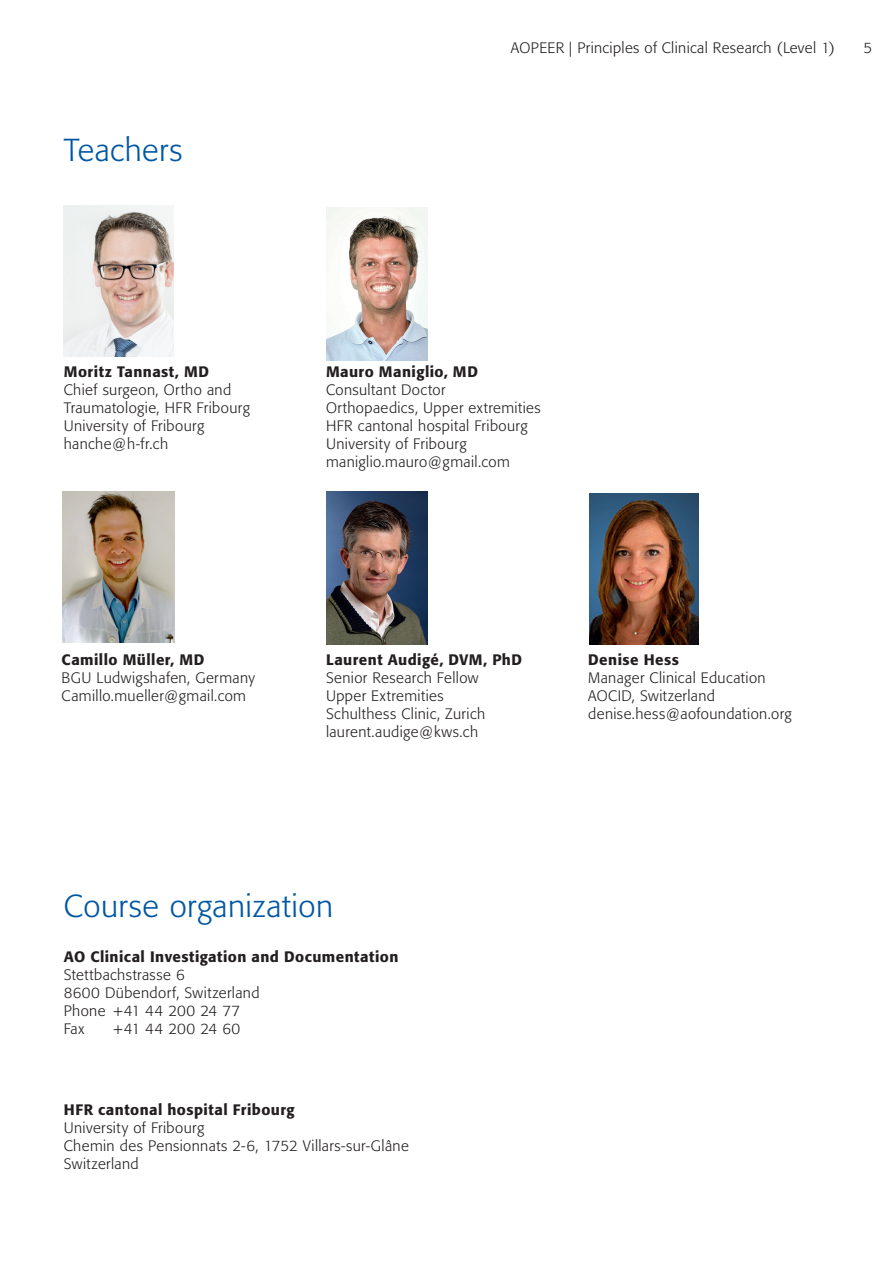
<style>
.page{position:relative;width:893px;height:1263px;background:#fff}
.page>*{position:absolute;margin:0;border:0;box-sizing:border-box;transform-origin:0 0}
.AO_Pr_Page_title{font:300 31.5px "Formata BQ";letter-spacing:.015em;color:#0157a3}
.AO_Pr_Body{font:300 15px/18px "Formata BQ";letter-spacing:.025em;color:#231f20}
.AO_Pr_Body-2{font:500 15px "Formata BQ";letter-spacing:.03em;color:#231f20}
</style>
<div class="page">
<img style="left:326px;top:207px;width:102px;height:153px">
<img style="left:326px;top:491px;width:102px;height:153px">
<img style="left:63px;top:491px;width:112px;height:151px">
<img style="left:589px;top:494px;width:109px;height:150px">
<img style="left:64px;top:206px;width:110px;height:151px">
<p class="AO_Pr_Page_title" style="left:64px;top:131px;width:120px">Teachers</p>
<p class="AO_Pr_Body" style="left:511px;top:38px;width:326px">AOPEER | Principles of Clinical Research (Level 1)</p>
<p class="AO_Pr_Body" style="left:864px;top:38px;width:10px">5</p>
<p class="AO_Pr_Body-2" style="left:64px;top:362px;width:147px">Moritz Tannast, MD</p>
<p class="AO_Pr_Body" style="left:64px;top:381px;width:188px">Chief surgeon, Ortho and<br>Traumatologie, HFR Fribourg</p>
<p class="AO_Pr_Body" style="left:64px;top:417px;width:142px">University of Fribourg</p>
<p class="AO_Pr_Body" style="left:64px;top:435px;width:106px">hanche@h-fr.ch</p>
<p class="AO_Pr_Body-2" style="left:326px;top:362px;width:153px">Mauro Maniglio, MD</p>
<p class="AO_Pr_Body" style="left:326px;top:381px;width:121px">Consultant Doctor</p>
<p class="AO_Pr_Body" style="left:326px;top:399px;width:216px">Orthopaedics, Upper extremities</p>
<p class="AO_Pr_Body" style="left:326px;top:417px;width:203px">HFR cantonal hospital Fribourg</p>
<p class="AO_Pr_Body" style="left:326px;top:435px;width:142px">University of Fribourg</p>
<p class="AO_Pr_Body" style="left:326px;top:453px;width:185px">maniglio.mauro@gmail.com</p>
<p class="AO_Pr_Body-2" style="left:62px;top:650px;width:144px">Camillo Müller, MD</p>
<p class="AO_Pr_Body" style="left:62px;top:669px;width:195px">BGU Ludwigshafen, Germany</p>
<p class="AO_Pr_Body" style="left:62px;top:687px;width:186px">Camillo.mueller@gmail.com</p>
<p class="AO_Pr_Body-2" style="left:326px;top:650px;width:198px">Laurent Audigé, DVM, PhD</p>
<p class="AO_Pr_Body" style="left:326px;top:669px;width:154px">Senior Research Fellow</p>
<p class="AO_Pr_Body" style="left:326px;top:687px;width:119px">Upper Extremities</p>
<p class="AO_Pr_Body" style="left:326px;top:705px;width:161px">Schulthess Clinic, Zurich</p>
<p class="AO_Pr_Body" style="left:326px;top:723px;width:154px">laurent.audige@kws.ch</p>
<p class="AO_Pr_Body-2" style="left:588px;top:650px;width:92px">Denise Hess</p>
<p class="AO_Pr_Body" style="left:588px;top:669px;width:179px">Manager Clinical Education</p>
<p class="AO_Pr_Body" style="left:588px;top:687px;width:128px">AOCID, Switzerland</p>
<p class="AO_Pr_Body" style="left:588px;top:705px;width:205px">denise.hess@aofoundation.org</p>
<p class="AO_Pr_Page_title" style="left:64px;top:888px;width:271px">Course organization</p>
<p class="AO_Pr_Body-2" style="left:64px;top:948px;width:336px">AO Clinical Investigation and Documentation</p>
<p class="AO_Pr_Body" style="left:64px;top:966px;width:123px">Stettbachstrasse 6</p>
<p class="AO_Pr_Body" style="left:64px;top:984px;width:197px">8600 Dübendorf, Switzerland</p>
<p class="AO_Pr_Body" style="left:64px;top:1002px;width:178px">Phone +41 44 200 24 77</p>
<p class="AO_Pr_Body" style="left:64px;top:1020px;width:22px">Fax</p>
<p class="AO_Pr_Body" style="left:113px;top:1020px;width:128px">+41 44 200 24 60</p>
<p class="AO_Pr_Body-2" style="left:64px;top:1101px;width:232px">HFR cantonal hospital Fribourg</p>
<p class="AO_Pr_Body" style="left:64px;top:1119px;width:142px">University of Fribourg</p>
<p class="AO_Pr_Body" style="left:64px;top:1137px;width:347px">Chemin des Pensionnats 2-6, 1752 Villars-sur-Glâne</p>
<p class="AO_Pr_Body" style="left:64px;top:1155px;width:76px">Switzerland</p>
</div>
